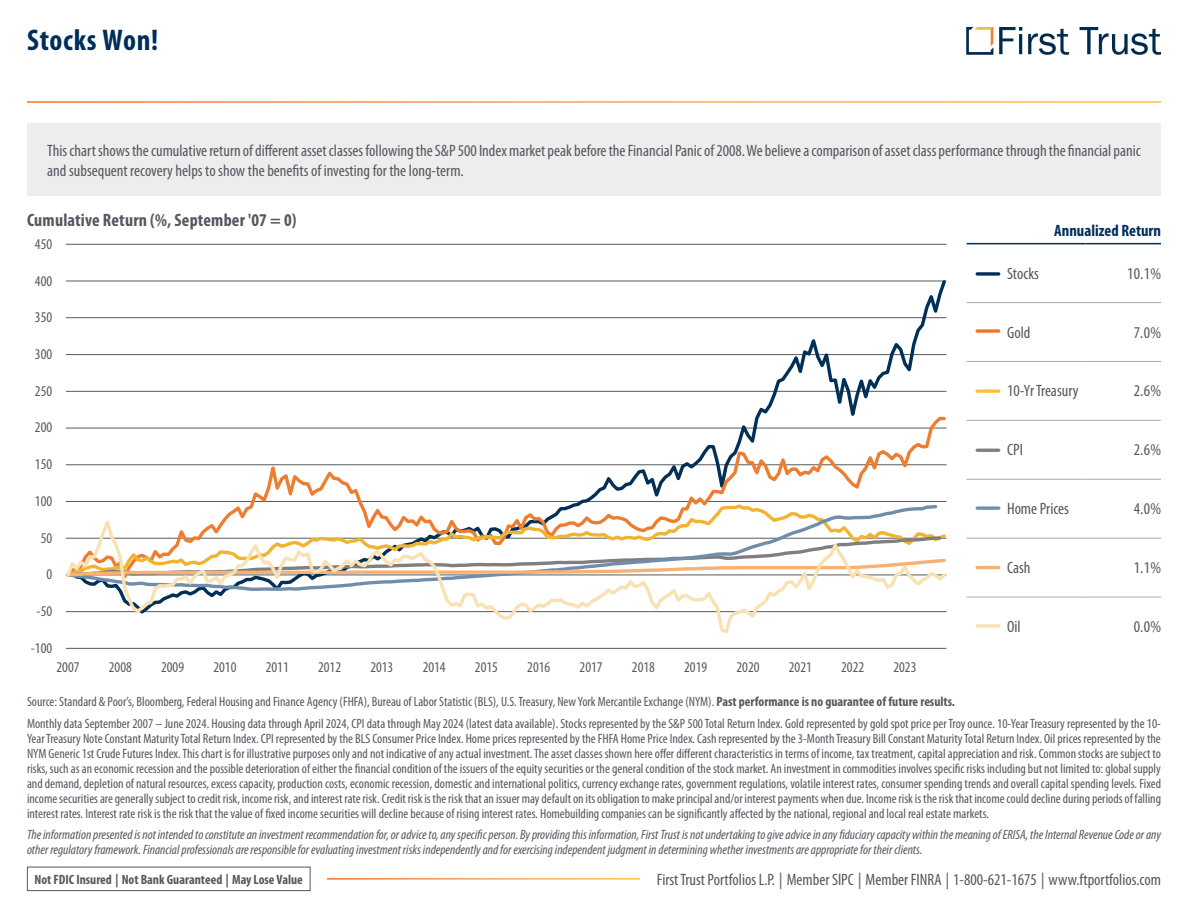
<style>
.page{position:relative;width:1188px;height:918px;background:#fff}
.page>*{position:absolute;margin:0;border:0;box-sizing:border-box;transform-origin:0 0}
.t1{font:700 condensed 30px "Myriad Pro";letter-spacing:.025em;color:#002e5a}
.t2{font:700 condensed 18px "Myriad Pro";letter-spacing:.01em;color:#53585f}
.t3{font:condensed 16.5px/19.5px "Myriad Pro";color:#53585f}
.t4{font:700 condensed 16.5px "Myriad Pro";color:#002e5a}
.t5{font:condensed 15px "Myriad Pro";color:#595959}
.t6{font:600 condensed 15px "Myriad Pro";color:#595959}
.t7{font:condensed 13.5px/15px "Myriad Pro";color:#53585f}
.t8{font:italic condensed 13.5px/15px "Myriad Pro";color:#53585f}
.t9{font:700 condensed 13.5px "Myriad Pro";color:#53585f}
.s1{font-weight:700}
</style>
<div class="page">
<div style="left:27px;top:124px;width:1134px;height:72px;background:#eeedee"></div>
<hr style="left:66px;top:648px;width:880px;height:1px;background:#595959">
<hr style="left:66px;top:244px;width:880px;height:1px;background:#595959">
<svg style="left:66px;top:280px;width:881px;height:135px"></svg>
<svg style="left:66px;top:415px;width:881px;height:87px"></svg>
<svg style="left:230px;top:503px;width:708px;height:9px"></svg>
<svg style="left:66px;top:512px;width:881px;height:121px"></svg>
<hr style="left:967px;top:302px;width:118px;height:1px;background:#a9a9ad">
<hr style="left:1085px;top:302px;width:76px;height:1px;background:#a9a9ad">
<hr style="left:967px;top:361px;width:118px;height:1px;background:#a9a9ad">
<hr style="left:1085px;top:361px;width:76px;height:1px;background:#a9a9ad">
<hr style="left:967px;top:420px;width:118px;height:1px;background:#a9a9ad">
<hr style="left:1085px;top:420px;width:76px;height:1px;background:#a9a9ad">
<hr style="left:967px;top:479px;width:118px;height:1px;background:#a9a9ad">
<hr style="left:1085px;top:479px;width:76px;height:1px;background:#a9a9ad">
<hr style="left:967px;top:538px;width:118px;height:1px;background:#a9a9ad">
<hr style="left:1085px;top:538px;width:76px;height:1px;background:#a9a9ad">
<hr style="left:967px;top:597px;width:118px;height:1px;background:#a9a9ad">
<hr style="left:1085px;top:597px;width:76px;height:1px;background:#a9a9ad">
<hr style="left:967px;top:243px;width:118px;height:1px;background:#002e5a">
<hr style="left:1085px;top:243px;width:76px;height:1px;background:#002e5a">
<div style="left:27px;top:867px;width:283px;height:24px;border:1px solid #53585f"></div>
<svg style="left:977px;top:272px;width:22px;height:4px"></svg>
<svg style="left:977px;top:329px;width:22px;height:4px"></svg>
<svg style="left:977px;top:389px;width:22px;height:4px"></svg>
<hr style="left:977px;top:449px;width:22px;height:3px;background:#7f8080">
<svg style="left:977px;top:506px;width:22px;height:4px"></svg>
<hr style="left:977px;top:566px;width:22px;height:3px;background:#f7af72">
<svg style="left:977px;top:624px;width:22px;height:4px"></svg>
<img style="left:967px;top:27px;width:194px;height:27px">
<h1 class="t1" style="left:27px;top:21px;width:133px">Stocks Won!</h1>
<p class="t3" style="left:47px;top:141px;width:1095px">This chart shows the cumulative return of different asset classes following the S&amp;P 500 Index market peak before the Financial Panic of 2008. We believe a comparison of asset class performance through the financial panic and subsequent recovery helps to show the benefits of investing for the long-term.</p>
<h2 class="t2" style="left:27px;top:209px;width:271px">Cumulative Return (%, September '07 = 0)</h2>
<p class="t4" style="left:1054px;top:220px;width:108px">Annualized Return</p>
<p class="t5" style="left:35px;top:235px;width:19px">450</p>
<p class="t5" style="left:35px;top:272px;width:19px">400</p>
<p class="t5" style="left:35px;top:308px;width:19px">350</p>
<p class="t5" style="left:35px;top:345px;width:19px">300</p>
<p class="t5" style="left:35px;top:382px;width:19px">250</p>
<p class="t5" style="left:35px;top:418px;width:19px">200</p>
<p class="t5" style="left:35px;top:455px;width:19px">150</p>
<p class="t5" style="left:35px;top:492px;width:19px">100</p>
<p class="t5" style="left:41px;top:529px;width:13px">50</p>
<p class="t5" style="left:47px;top:565px;width:7px">0</p>
<p class="t5" style="left:37px;top:602px;width:17px">-50</p>
<p class="t5" style="left:31px;top:639px;width:23px">-100</p>
<p class="t5" style="left:57px;top:658px;width:25px">2007</p>
<p class="t5" style="left:109px;top:658px;width:25px">2008</p>
<p class="t5" style="left:161px;top:658px;width:25px">2009</p>
<p class="t5" style="left:213px;top:658px;width:25px">2010</p>
<p class="t5" style="left:266px;top:658px;width:25px">2011</p>
<p class="t5" style="left:318px;top:658px;width:25px">2012</p>
<p class="t5" style="left:370px;top:658px;width:25px">2013</p>
<p class="t5" style="left:423px;top:658px;width:25px">2014</p>
<p class="t5" style="left:475px;top:658px;width:25px">2015</p>
<p class="t5" style="left:527px;top:658px;width:25px">2016</p>
<p class="t5" style="left:580px;top:658px;width:25px">2017</p>
<p class="t5" style="left:632px;top:658px;width:25px">2018</p>
<p class="t5" style="left:684px;top:658px;width:25px">2019</p>
<p class="t5" style="left:737px;top:658px;width:25px">2020</p>
<p class="t5" style="left:789px;top:658px;width:25px">2021</p>
<p class="t5" style="left:841px;top:658px;width:25px">2022</p>
<p class="t5" style="left:893px;top:658px;width:25px">2023</p>
<p class="t3" style="left:1007px;top:263px;width:33px">Stocks</p>
<p class="t3" style="left:1127px;top:263px;width:35px">10.1%</p>
<p class="t3" style="left:1007px;top:322px;width:25px">Gold</p>
<p class="t3" style="left:1134px;top:322px;width:29px">7.0%</p>
<p class="t6" style="left:1045px;top:376px;width:52px">CPI (2.6%)</p>
<p class="t3" style="left:1007px;top:381px;width:73px">10-Yr Treasury</p>
<p class="t3" style="left:1134px;top:381px;width:29px">2.6%</p>
<p class="t3" style="left:1007px;top:440px;width:18px">CPI</p>
<p class="t3" style="left:1134px;top:440px;width:29px">2.6%</p>
<p class="t3" style="left:1007px;top:499px;width:63px">Home Prices</p>
<p class="t3" style="left:1134px;top:499px;width:29px">4.0%</p>
<p class="t3" style="left:1007px;top:558px;width:25px">Cash</p>
<p class="t3" style="left:1134px;top:558px;width:29px">1.1%</p>
<p class="t3" style="left:1007px;top:617px;width:15px">Oil</p>
<p class="t3" style="left:1134px;top:617px;width:29px">0.0%</p>
<p class="t7" style="left:27px;top:691px;width:1136px;line-height:21.8px">Source: Standard &amp; Poor’s, Bloomberg, Federal Housing and Finance Agency (FHFA), Bureau of Labor Statistic (BLS), U.S. Treasury, New York Mercantile Exchange (NYM). <span class="s1">Past performance is no guarantee of future results.<br></span>Monthly data September 2007 – June 2024. Housing data through April 2024, CPI data through May 2024 (latest data available). Stocks represented by the S&amp;P 500 Total Return Index. Gold represented by gold spot price per Troy ounce. 10-Year Treasury represented by the 10-</p>
<p class="t7" style="left:27px;top:731px;width:1136px;text-align:justify">Year Treasury Note Constant Maturity Total Return Index. CPI represented by the BLS Consumer Price Index. Home prices represented by the FHFA Home Price Index. Cash represented by the 3-Month Treasury Bill Constant Maturity Total Return Index. Oil prices represented by the NYM Generic 1st Crude Futures Index. This chart is for illustrative purposes only and not indicative of any actual investment. The asset classes shown here offer different characteristics in terms of income, tax treatment, capital appreciation and risk. Common stocks are subject to risks, such as an economic recession and the possible deterioration of either the financial condition of the issuers of the equity securities or the general condition of the stock market. An investment in commodities involves specific risks including but not limited to: global supply and demand, depletion of natural resources, excess capacity, production costs, economic recession, domestic and international politics, currency exchange rates, government regulations, volatile interest rates, consumer spending trends and overall capital spending levels. Fixed income securities are generally subject to credit risk, income risk, and interest rate risk. Credit risk is the risk that an issuer may default on its obligation to make principal and/or interest payments when due. Income risk is the risk that income could decline during periods of falling interest rates. Interest rate risk is the risk that the value of fixed income securities will decline because of rising interest rates. Homebuilding companies can be significantly affected by the national, regional and local real estate markets.</p>
<p class="t8" style="left:27px;top:827px;width:1135px">The information presented is not intended to constitute an investment recommendation for, or advice to, any specific person. By providing this information, First Trust is not undertaking to give advice in any fiduciary capacity within the meaning of ERISA, the Internal Revenue Code or any other regulatory framework. Financial professionals are responsible for evaluating investment risks independently and for exercising independent judgment in determining whether investments are appropriate for their clients.</p>
<p class="t9" style="left:35px;top:871px;width:270px">Not FDIC Insured | Not Bank Guaranteed | May Lose Value</p>
<p class="t3" style="left:657px;top:870px;width:506px">First Trust Portfolios L.P. | Member SIPC | Member FINRA | 1-800-621-1675 | www.ftportfolios.com</p>
</div>
